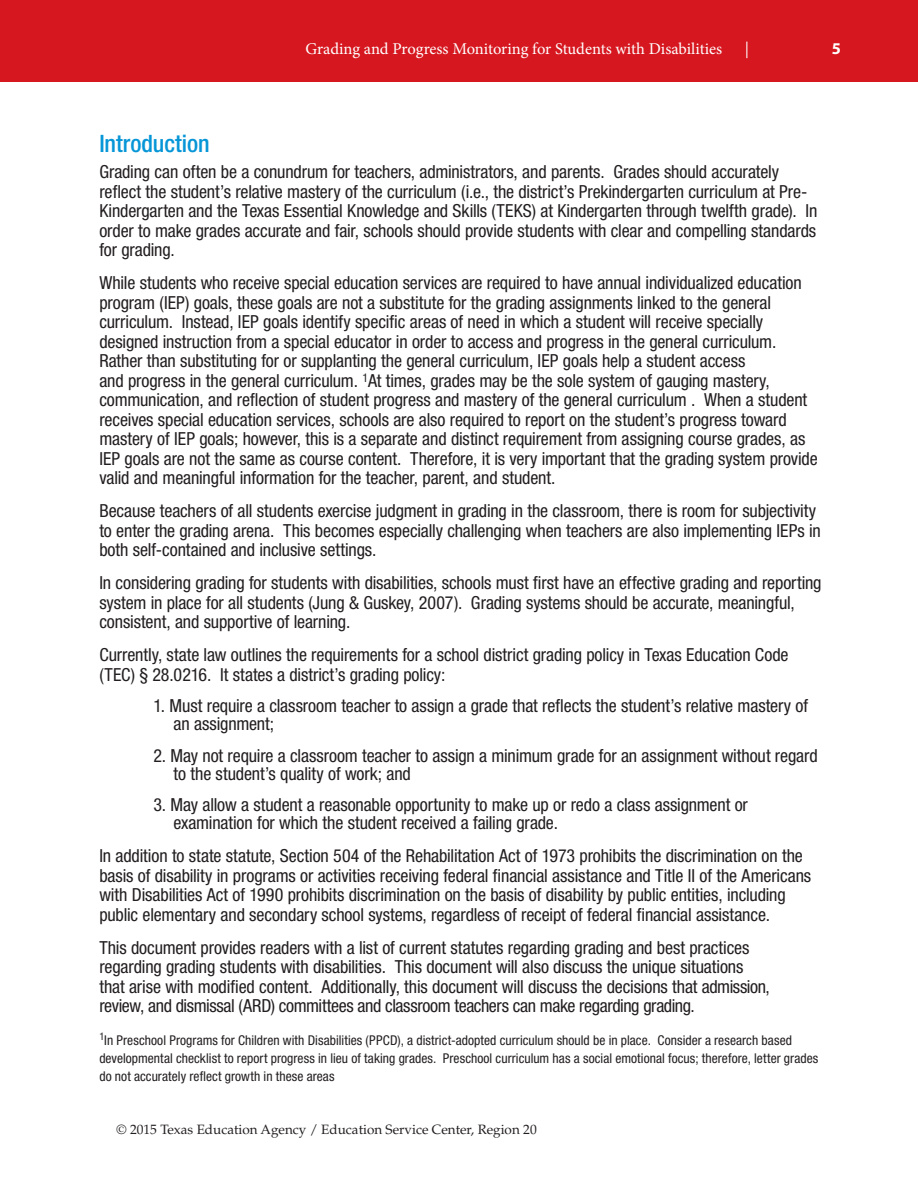
<style>
.page{position:relative;width:918px;height:1188px;background:#fff}
.page>*{position:absolute;margin:0;border:0;box-sizing:border-box;transform-origin:0 0}
.t1{font:500 condensed 24px "Helvetica Neue LT Std";color:#0696d7}
.t2{font:condensed 18px/19.5px "Helvetica Neue LT Std";letter-spacing:-.005em;color:#231f20}
.t3{font:16.5px "Minion Pro";letter-spacing:-.005em;color:#fff}
.t4{font:italic 16.5px "Minion Pro";color:#fff}
.t5{font:700 16.5px "Myriad Pro";color:#fff}
.t6{font:condensed 13.5px/18px "Helvetica Neue LT Std";letter-spacing:.005em;color:#231f20}
.t7{font:13.5px "Palatino LT Std";color:#231f20}
</style>
<div class="page">
<div style="left:0;top:0;width:918px;height:82px;background:#d7171f"></div>
<p class="t3" style="left:305px;top:38px;width:418px">Grading and Progress Monitoring for Students with Disabilities</p>
<p class="t4" style="left:745px;top:38px;width:5px">|</p>
<p class="t5" style="left:832px;top:38px;width:11px">5</p>
<p class="t1" style="left:99px;top:129px;width:112px">Introduction</p>
<p class="t2" style="left:99px;top:162px;width:720px">Grading can often be a conundrum for teachers, administrators, and parents. Grades should accurately reflect the student’s relative mastery of the curriculum (i.e., the district’s Prekindergarten curriculum at Pre-Kindergarten and the Texas Essential Knowledge and Skills (TEKS) at Kindergarten through twelfth grade). In order to make grades accurate and fair, schools should provide students with clear and compelling standards for grading.</p>
<p class="t2" style="left:99px;top:273px;width:720px">While students who receive special education services are required to have annual individualized education program (IEP) goals, these goals are not a substitute for the grading assignments linked to the general curriculum. Instead, IEP goals identify specific areas of need in which a student will receive specially designed instruction from a special educator in order to access and progress in the general curriculum.<br>Rather than substituting for or supplanting the general curriculum, IEP goals help a student access<br>and progress in the general curriculum. <sup>1</sup>At times, grades may be the sole system of gauging mastery, communication, and reflection of student progress and mastery of the general curriculum . When a student receives special education services, schools are also required to report on the student’s progress toward mastery of IEP goals; however, this is a separate and distinct requirement from assigning course grades, as IEP goals are not the same as course content. Therefore, it is very important that the grading system provide valid and meaningful information for the teacher, parent, and student.</p>
<p class="t2" style="left:99px;top:501px;width:723px">Because teachers of all students exercise judgment in grading in the classroom, there is room for subjectivity to enter the grading arena. This becomes especially challenging when teachers are also implementing IEPs in both self-contained and inclusive settings.</p>
<p class="t2" style="left:99px;top:573px;width:724px">In considering grading for students with disabilities, schools must first have an effective grading and reporting system in place for all students (Jung &amp; Guskey, 2007). Grading systems should be accurate, meaningful, consistent, and supportive of learning.</p>
<p class="t2" style="left:99px;top:645px;width:691px">Currently, state law outlines the requirements for a school district grading policy in Texas Education Code (TEC) § 28.0216. It states a district’s grading policy:</p>
<p class="t2" style="left:174px;top:697px;width:636px;line-height:18px;text-indent:-20px">1. Must require a classroom teacher to assign a grade that reflects the student’s relative mastery of an assignment;</p>
<p class="t2" style="left:174px;top:746px;width:646px;line-height:18px;text-indent:-20px">2. May not require a classroom teacher to assign a minimum grade for an assignment without regard to the student’s quality of work; and</p>
<p class="t2" style="left:174px;top:796px;width:576px;line-height:18px;text-indent:-20px">3. May allow a student a reasonable opportunity to make up or redo a class assignment or examination for which the student received a failing grade.</p>
<p class="t2" style="left:99px;top:846px;width:713px">In addition to state statute, Section 504 of the Rehabilitation Act of 1973 prohibits the discrimination on the basis of disability in programs or activities receiving federal financial assistance and Title II of the Americans with Disabilities Act of 1990 prohibits discrimination on the basis of disability by public entities, including public elementary and secondary school systems, regardless of receipt of federal financial assistance.</p>
<p class="t2" style="left:99px;top:938px;width:672px">This document provides readers with a list of current statutes regarding grading and best practices regarding grading students with disabilities. This document will also discuss the unique situations that arise with modified content. Additionally, this document will discuss the decisions that admission, review, and dismissal (ARD) committees and classroom teachers can make regarding grading.</p>
<p class="t6" style="left:99px;top:1031px;width:720px"><sup>1</sup>In Preschool Programs for Children with Disabilities (PPCD), a district-adopted curriculum should be in place. Consider a research based developmental checklist to report progress in lieu of taking grades. Preschool curriculum has a social emotional focus; therefore, letter grades do not accurately reflect growth in these areas</p>
<p class="t7" style="left:117px;top:1121px;width:422px">© 2015 Texas Education Agency / Education Service Center, Region 20</p>
</div>
